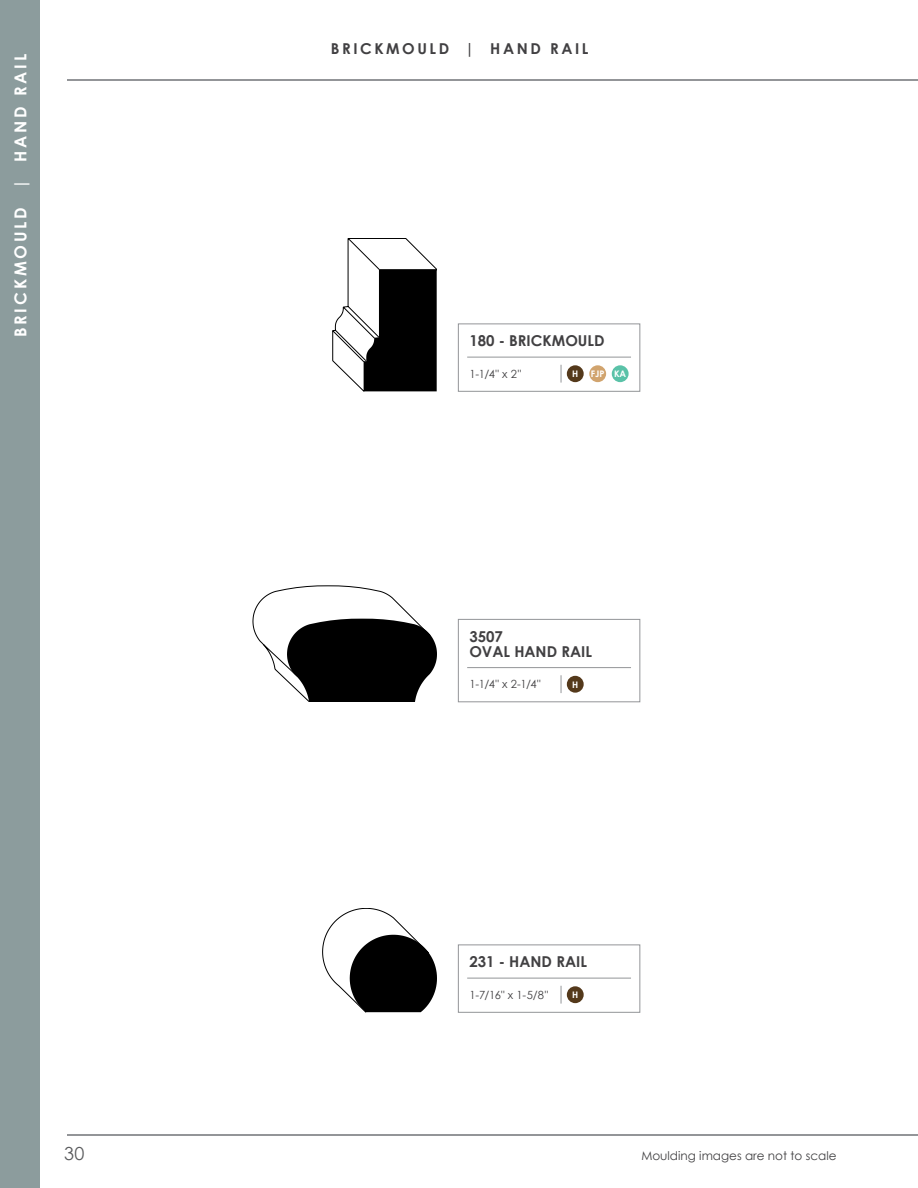
<style>
.page{position:relative;width:918px;height:1188px;background:#fff}
.page>*{position:absolute;margin:0;border:0;box-sizing:border-box;transform-origin:0 0}
.t1{font:18px "Century Gothic";color:#58595b}
.t2{font:700 16.5px "Century Gothic";letter-spacing:.17em;color:#fff}
.t3{font:700 15px/15px "Century Gothic";color:#414042}
.t4{font:700 15px "Century Gothic";letter-spacing:.17em;color:#414042}
.t5{font:12px "Century Gothic";color:#414042}
.t6{font:11.25px "Century Gothic";color:#414042}
.t7{font:700 9px "Century Gothic";color:#fff}
</style>
<div class="page">
<div style="left:0;top:0;width:40px;height:1188px;background:#8c9c9d"></div>
<hr style="left:68px;top:80px;width:850px;height:1px;background:#939598">
<hr style="left:68px;top:1134px;width:850px;height:1px;background:#939598">
<hr style="left:467px;top:357px;width:164px;height:1px;background:#939598">
<svg style="left:561px;top:365px;width:1px;height:18px"></svg>
<div style="left:567px;top:365px;width:17px;height:17px;background:#54391b;border-radius:50%"></div>
<div style="left:589px;top:365px;width:17px;height:17px;background:#d1a46e;border-radius:50%"></div>
<div style="left:612px;top:365px;width:17px;height:17px;background:#5ac2a8;border-radius:50%"></div>
<div style="left:458px;top:324px;width:182px;height:68px;border:1px solid #939598"></div>
<hr style="left:467px;top:978px;width:164px;height:1px;background:#939598">
<svg style="left:561px;top:986px;width:1px;height:18px"></svg>
<div style="left:567px;top:986px;width:17px;height:17px;background:#54391b;border-radius:50%"></div>
<hr style="left:467px;top:667px;width:164px;height:1px;background:#939598">
<svg style="left:561px;top:675px;width:1px;height:18px"></svg>
<div style="left:567px;top:676px;width:17px;height:17px;background:#54391b;border-radius:50%"></div>
<div style="left:458px;top:619px;width:182px;height:83px;border:1px solid #939598"></div>
<svg style="left:332px;top:238px;width:105px;height:154px"></svg>
<svg style="left:252px;top:585px;width:185px;height:117px"></svg>
<svg style="left:322px;top:908px;width:115px;height:104px"></svg>
<p class="t2" style="left:8px;top:337px;width:285px;rotate:-90deg">BRICKMOULD | HAND RAIL</p>
<p class="t4" style="left:331px;top:37px;width:259px">BRICKMOULD | HAND RAIL</p>
<p class="t3" style="left:469px;top:333px;width:137px">180 - BRICKMOULD</p>
<p class="t6" style="left:469px;top:366px;width:53px">1-1/4" x 2"</p>
<p class="t7" style="left:572px;top:367px;width:8px">H</p>
<p class="t7" style="left:591px;top:367px;width:37px">FJP KA</p>
<p class="t3" style="left:469px;top:628px;width:124px">3507<br>OVAL HAND RAIL</p>
<p class="t6" style="left:469px;top:676px;width:73px">1-1/4" x 2-1/4"</p>
<p class="t7" style="left:572px;top:678px;width:8px">H</p>
<p class="t3" style="left:469px;top:954px;width:119px">231 - HAND RAIL</p>
<p class="t6" style="left:469px;top:987px;width:80px">1-7/16" x 1-5/8"</p>
<p class="t7" style="left:572px;top:988px;width:8px">H</p>
<p class="t1" style="left:64px;top:1141px;width:22px">30</p>
<p class="t5" style="left:641px;top:1147px;width:197px">Moulding images are not to scale</p>
</div>
